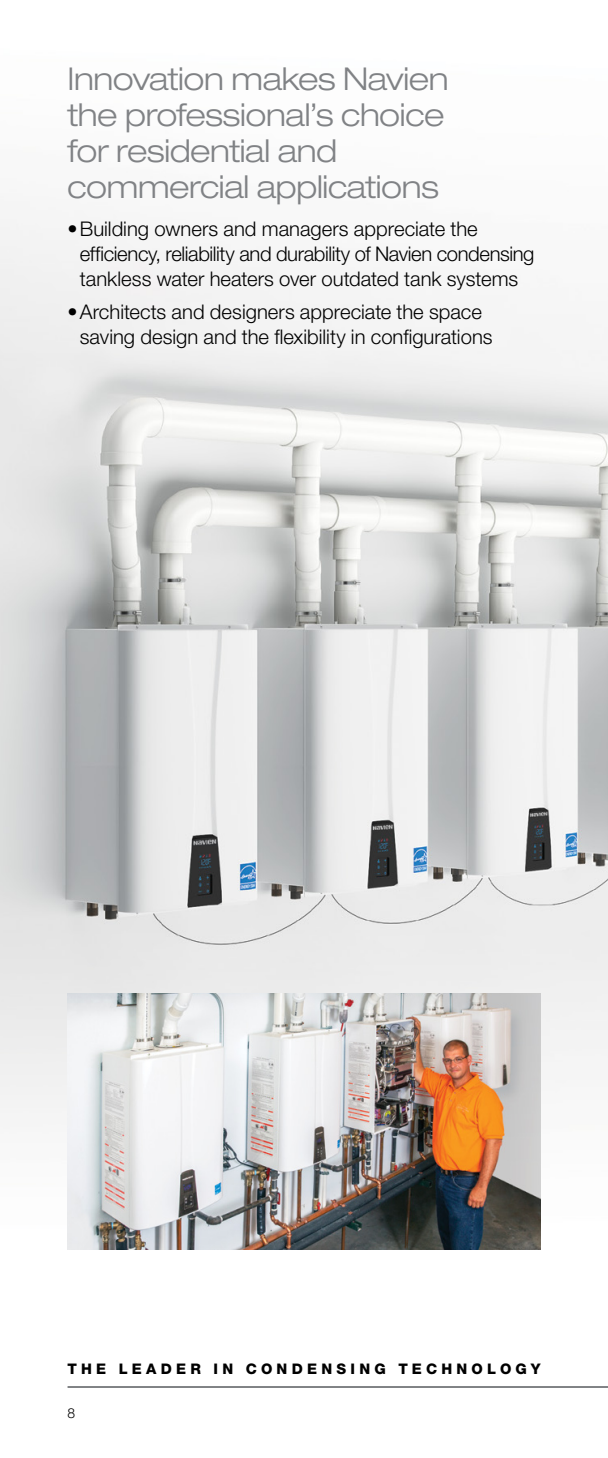
<style>
.page{position:relative;width:608px;height:1458px;background:#fff}
.page>*{position:absolute;margin:0;border:0;box-sizing:border-box;transform-origin:0 0}
._14_Grey_Head{font:300 expanded 31.5px/36px "Helvetica Neue LT Pro";letter-spacing:-.015em;color:#808285}
._9_light{font:300 20.25px/24.8px "Helvetica Neue LT Pro";color:#000}
.t1{font:800 14.62px "Helvetica Neue LT Pro";letter-spacing:.29em;color:#000}
.t2{font:300 13.72px "Helvetica Neue LT Pro";color:#000}
</style>
<div class="page">
<hr style="left:68px;top:1386px;width:540px;height:2px;background:#808285">
<img style="left:0;top:219px;width:608px;height:1031px">
<img style="left:68px;top:993px;width:472px;height:257px">
<p class="_14_Grey_Head" style="left:68px;top:60px;width:382px">Innovation makes Navien the professional’s choice for residential and commercial applications</p>
<p class="_9_light" style="left:80px;top:216px;width:456px;text-indent:-12px">• Building owners and managers appreciate the efficiency, reliability and durability of Navien condensing tankless water heaters over outdated tank systems</p>
<p class="_9_light" style="left:80px;top:299px;width:414px;text-indent:-12px">• Architects and designers appreciate the space saving design and the flexibility in configurations</p>
<p class="t1" style="left:68px;top:1360px;width:474px">THE LEADER IN CONDENSING TECHNOLOGY</p>
<p class="t2" style="left:68px;top:1405px;width:9px">8</p>
</div>
